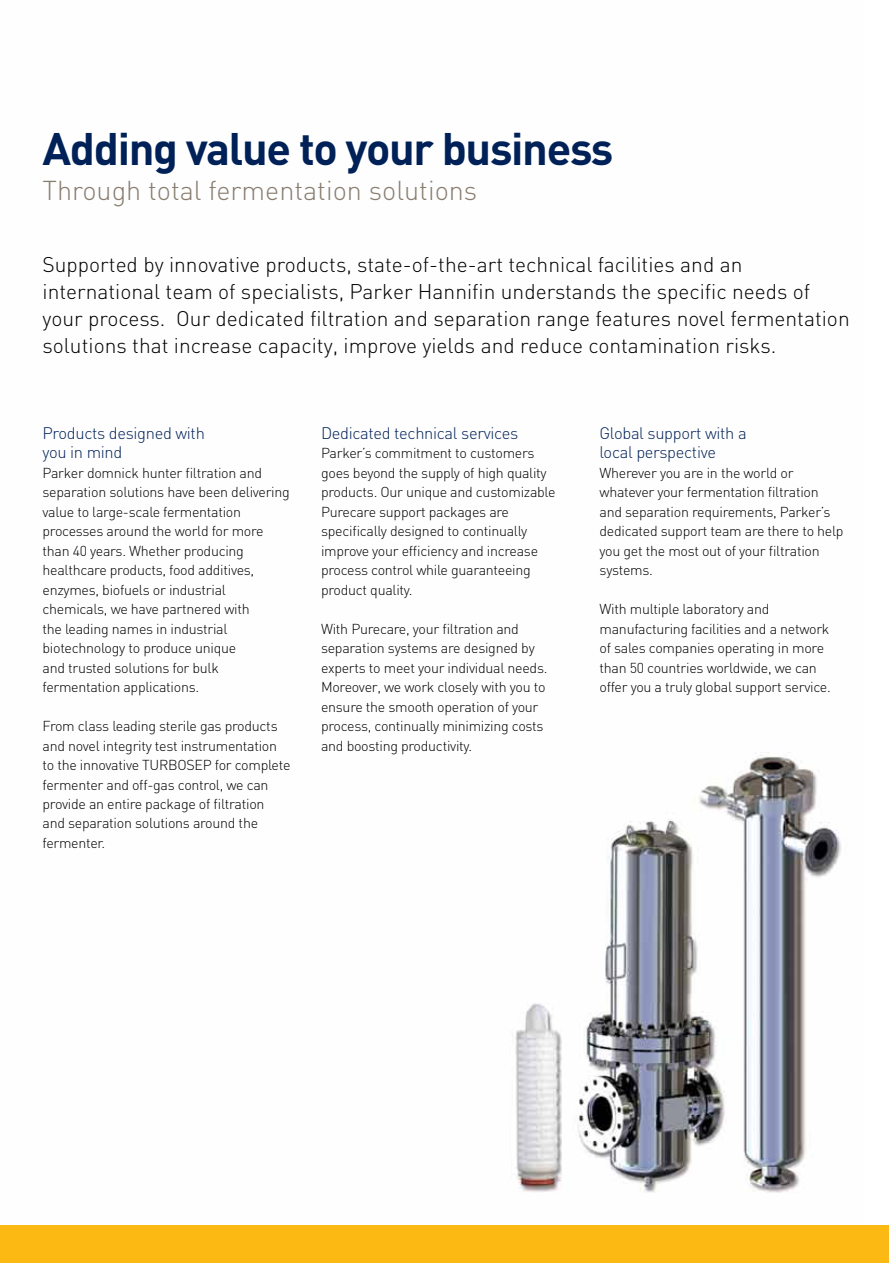
<style>
.page{position:relative;width:889px;height:1263px;background:#fff}
.page>*{position:absolute;margin:0;border:0;box-sizing:border-box;transform-origin:0 0}
.t1{font:700 45px "DIN";letter-spacing:-.03em;color:#002157}
.t2{font:300 27px "DIN";color:#887d6e}
.t3{font:300 21px/27px "DIN";color:#000}
.t4{font:300 16.5px/19.5px "DIN";letter-spacing:-.02em;color:#002157}
.t5{font:300 14.25px/19.5px "DIN";letter-spacing:-.02em;color:#000}
</style>
<div class="page">
<div style="left:0;top:1225px;width:889px;height:38px;background:#fdb913"></div>
<img style="left:512px;top:752px;width:329px;height:441px">
<h1 class="t1" style="left:43px;top:119px;width:572px">Adding value to your business</h1>
<h2 class="t2" style="left:43px;top:174px;width:436px">Through total fermentation solutions</h2>
<p class="t3" style="left:43px;top:251px;width:809px">Supported by innovative products, state-of-the-art technical facilities and an international team of specialists, Parker Hannifin understands the specific needs of your process. Our dedicated filtration and separation range features novel fermentation solutions that increase capacity, improve yields and reduce contamination risks.</p>
<p class="t4" style="left:43px;top:423px;width:164px">Products designed with you in mind</p>
<p class="t5" style="left:43px;top:462px;width:249px">Parker domnick hunter filtration and separation solutions have been delivering value to large-scale fermentation processes around the world for more than 40 years. Whether producing healthcare products, food additives, enzymes, biofuels or industrial chemicals, we have partnered with<br>the leading names in industrial biotechnology to produce unique<br>and trusted solutions for bulk fermentation applications.</p>
<p class="t5" style="left:43px;top:716px;width:249px">From class leading sterile gas products and novel integrity test instrumentation to the innovative TURBOSEP for complete fermenter and off-gas control, we can provide an entire package of filtration and separation solutions around the fermenter.</p>
<p class="t4" style="left:321px;top:423px;width:199px">Dedicated technical services</p>
<p class="t5" style="left:321px;top:443px;width:236px">Parker’s commitment to customers goes beyond the supply of high quality products. Our unique and customizable Purecare support packages are specifically designed to continually improve your efficiency and increase process control while guaranteeing product quality.</p>
<p class="t5" style="left:321px;top:618px;width:228px">With Purecare, your filtration and separation systems are designed by experts to meet your individual needs.<br>Moreover, we work closely with you to ensure the smooth operation of your process, continually minimizing costs and boosting productivity.</p>
<p class="t4" style="left:600px;top:423px;width:149px">Global support with a local perspective</p>
<p class="t5" style="left:600px;top:462px;width:246px">Wherever you are in the world or whatever your fermentation filtration and separation requirements, Parker’s dedicated support team are there to help you get the most out of your filtration systems.</p>
<p class="t5" style="left:600px;top:599px;width:233px">With multiple laboratory and manufacturing facilities and a network of sales companies operating in more than 50 countries worldwide, we can offer you a truly global support service.</p>
</div>
